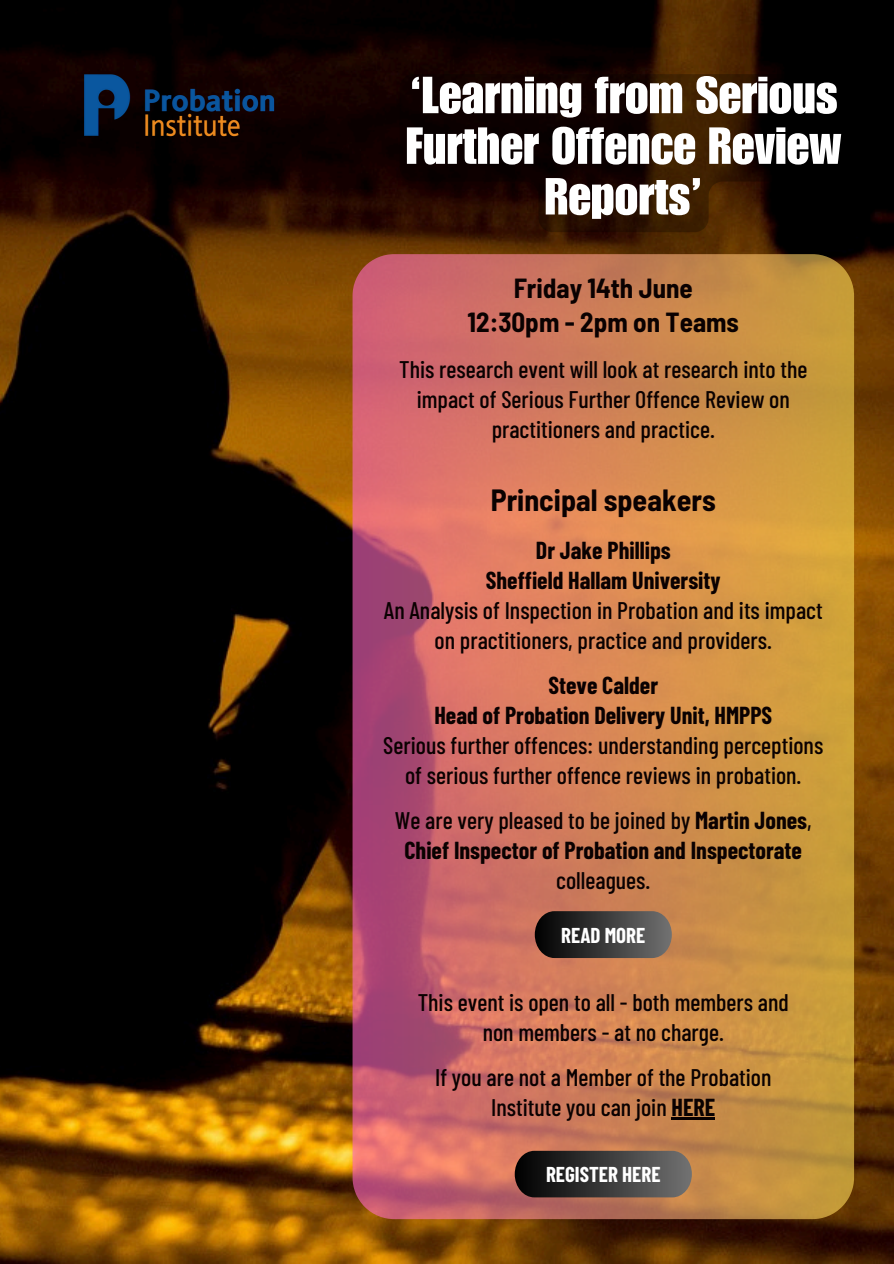
<style>
.page{position:relative;width:894px;height:1264px;background:#fff}
.page>*{position:absolute;margin:0;border:0;box-sizing:border-box;transform-origin:0 0}
.t1{font:51px/50.7px "Impact LT Std";color:#fff;text-align:center}
.t2{font:700 semi-condensed 30px "Barlow";color:#0a0101}
.t3{font:700 semi-condensed 27px/34px "Barlow";color:#0a0101;text-align:center}
.t4{font:500 24px/30px "Barlow Condensed";color:#0a0101;text-align:center}
.t5{font:700 24px/30px "Barlow Condensed";color:#0a0101;text-align:center}
.t6{font:700 21px "Barlow Condensed";color:#fff}
.s1{font-weight:700}
.s2{font-weight:500}
</style>
<div class="page">
<img style="left:0;top:0;width:892px;height:1263px">
<img style="left:82px;top:72px;width:193px;height:65px">
<svg style="left:399px;top:74px;width:448px;height:158px"></svg>
<svg style="left:352px;top:254px;width:501px;height:965px"></svg>
<svg style="left:534px;top:911px;width:137px;height:47px"></svg>
<hr style="left:671px;top:1117px;width:44px;height:2px;background:#0a0101">
<svg style="left:514px;top:1150px;width:177px;height:47px"></svg>
<h1 class="t1" style="left:405px;top:77px;width:437px">‘Learning from Serious<br>Further Offence Review<br>Reports’</h1>
<h4 class="t3" style="left:467px;top:270px;width:273px">Friday 14th June<br>12:30pm - 2pm on Teams</h4>
<h2 class="t4" style="left:399px;top:353px;width:409px">This research event will look at research into the impact of Serious Further Offence Review on practitioners and practice.</h2>
<h4 class="t2" style="left:490px;top:480px;width:226px">Principal speakers</h4>
<h4 class="t4" style="left:384px;top:534px;width:440px"><span class="s1">Dr Jake Phillips<br>Sheffield Hallam University<br></span>An Analysis of Inspection in Probation and its impact on practitioners, practice and providers.</h4>
<h4 class="t4" style="left:383px;top:669px;width:441px"><span class="s1">Steve Calder<br>Head of Probation Delivery Unit, HMPPS<br></span>Serious further offences: understanding perceptions of serious further offence reviews in probation.</h4>
<p class="t5" style="left:395px;top:804px;width:418px"><span class="s2">We are very pleased to be joined by</span> Martin Jones<span class="s2">,<br></span>Chief Inspector of Probation and Inspectorate <span class="s2">colleagues.</span></p>
<h3 class="t6" style="left:561px;top:921px;width:85px">READ MORE</h3>
<h4 class="t4" style="left:417px;top:986px;width:372px">This event is open to all - both members and non members - at no charge.</h4>
<h4 class="t4" style="left:435px;top:1061px;width:338px">If you are not a Member of the Probation<br>Institute you can join <span class="s1">HERE</span></h4>
<p class="t6" style="left:546px;top:1161px;width:116px">REGISTER HERE</p>
</div>
